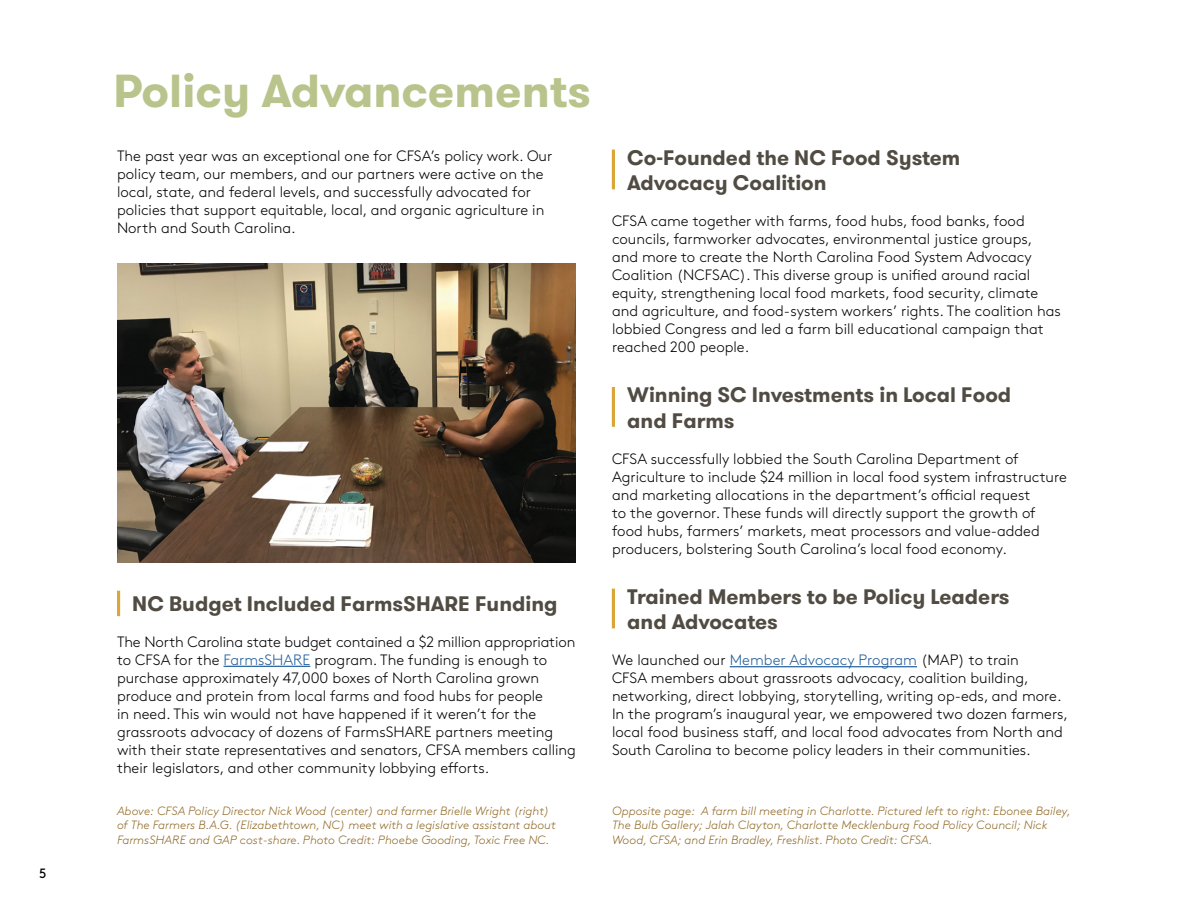
<style>
.page{position:relative;width:1188px;height:918px;background:#fff}
.page>*{position:absolute;margin:0;border:0;box-sizing:border-box;transform-origin:0 0}
.t1{font:700 46.2px "GT Walsheim Pro";color:#b8c48b}
.t2{font:700 21px/25.2px "GT Walsheim Pro";color:#514c43}
.t3{font:300 15px/18px "Brown Std";color:#000}
.t4{font:13.5px "Brown Std";color:#000}
.t5{font:italic 300 12px/14.4px "Brown Std";color:#916a27}
.s1{color:#215e9e}
</style>
<div class="page">
<hr style="left:224px;top:666px;width:86px;height:1px;background:#215e9e">
<hr style="left:730px;top:666px;width:187px;height:1px;background:#215e9e">
<img style="left:117px;top:263px;width:459px;height:300px">
<hr style="left:612px;top:150px;width:3px;height:39px;background:#daa638">
<hr style="left:612px;top:387px;width:3px;height:40px;background:#daa638">
<hr style="left:612px;top:589px;width:3px;height:39px;background:#daa638">
<hr style="left:117px;top:591px;width:3px;height:25px;background:#daa638">
<p class="t4" style="left:39px;top:866px;width:9px">5</p>
<h1 class="t1" style="left:114px;top:61px;width:479px">Policy Advancements</h1>
<p class="t3" style="left:117px;top:147px;width:437px">The past year was an exceptional one for CFSA’s policy work. Our policy team, our members, and our partners were active on the local, state, and federal levels, and successfully advocated for policies that support equitable, local, and organic agriculture in North and South Carolina.</p>
<h2 class="t2" style="left:132px;top:591px;width:427px">NC Budget Included FarmsSHARE Funding</h2>
<p class="t3" style="left:117px;top:633px;width:460px">The North Carolina state budget contained a $2 million appropriation to CFSA for the <span class="s1">FarmsSHARE</span> program. The funding is enough to purchase approximately 47,000 boxes of North Carolina grown produce and protein from local farms and food hubs for people<br>in need. This win would not have happened if it weren’t for the grassroots advocacy of dozens of FarmsSHARE partners meeting with their state representatives and senators, CFSA members calling their legislators, and other community lobbying efforts.</p>
<h2 class="t2" style="left:627px;top:145px;width:335px">Co-Founded the NC Food System<br>Advocacy Coalition</h2>
<p class="t3" style="left:612px;top:212px;width:450px">CFSA came together with farms, food hubs, food banks, food councils, farmworker advocates, environmental justice groups, and more to create the North Carolina Food System Advocacy Coalition (NCFSAC). This diverse group is unified around racial equity, strengthening local food markets, food security, climate and agriculture, and food-system workers’ rights. The coalition has lobbied Congress and led a farm bill educational campaign that reached 200 people.</p>
<h2 class="t2" style="left:627px;top:383px;width:385px">Winning SC Investments in Local Food and Farms</h2>
<p class="t3" style="left:612px;top:450px;width:456px">CFSA successfully lobbied the South Carolina Department of Agriculture to include $24 million in local food system infrastructure and marketing allocations in the department’s official request<br>to the governor. These funds will directly support the growth of food hubs, farmers’ markets, meat processors and value-added producers, bolstering South Carolina’s local food economy.</p>
<h2 class="t2" style="left:627px;top:584px;width:384px">Trained Members to be Policy Leaders and Advocates</h2>
<p class="t3" style="left:612px;top:651px;width:458px">We launched our <span class="s1">Member Advocacy Program</span> (MAP) to train<br>CFSA members about grassroots advocacy, coalition building, networking, direct lobbying, storytelling, writing op-eds, and more.<br>In the program’s inaugural year, we empowered two dozen farmers, local food business staff, and local food advocates from North and South Carolina to become policy leaders in their communities.</p>
<p class="t5" style="left:117px;top:804px;width:440px">Above: CFSA Policy Director Nick Wood (center) and farmer Brielle Wright (right) of The Farmers B.A.G. (Elizabethtown, NC) meet with a legislative assistant about<br>FarmsSHARE and GAP cost-share. Photo Credit: Phoebe Gooding, Toxic Free NC.</p>
<p class="t5" style="left:612px;top:804px;width:460px">Opposite page: A farm bill meeting in Charlotte. Pictured left to right: Ebonee Bailey,<br>The Bulb Gallery; Jalah Clayton, Charlotte Mecklenburg Food Policy Council; Nick<br>Wood, CFSA; and Erin Bradley, Freshlist. Photo Credit: CFSA.</p>
</div>
